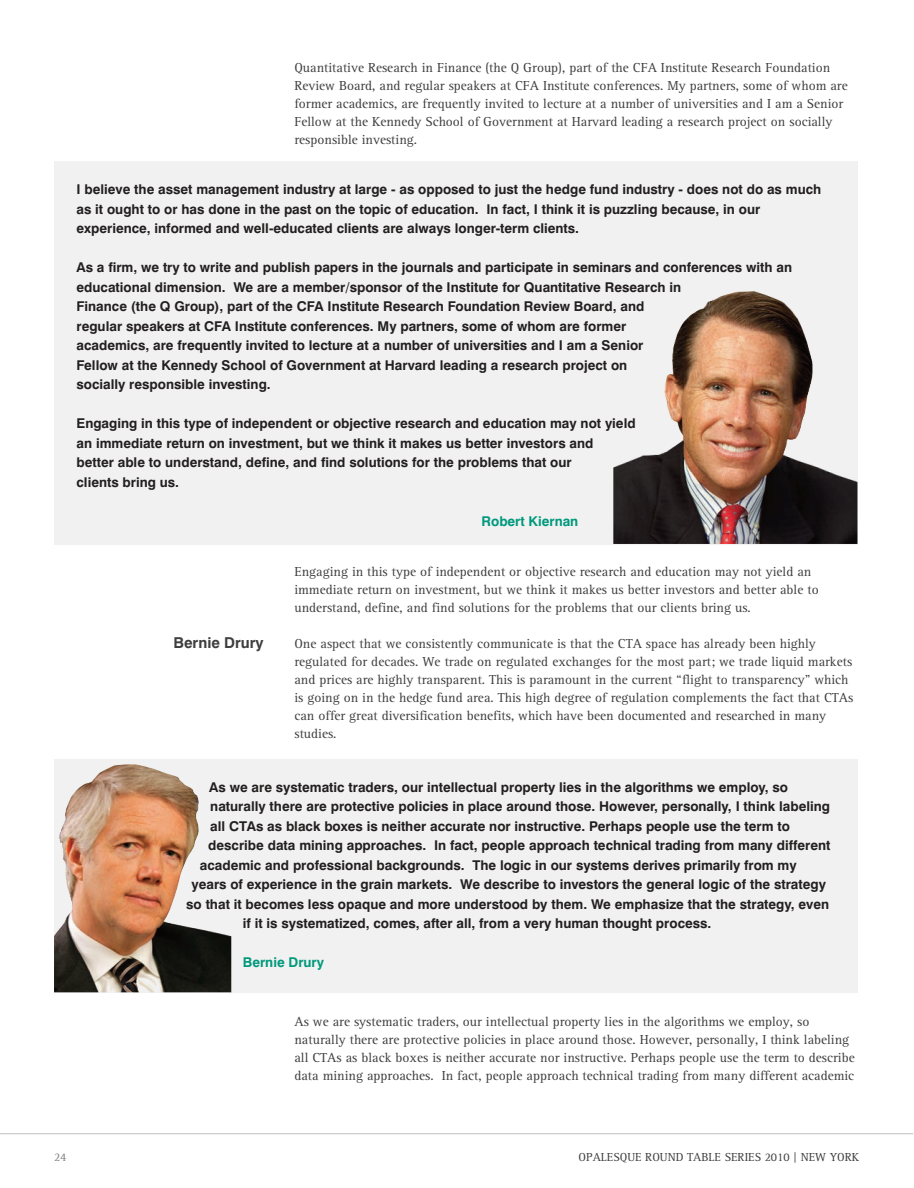
<style>
.page{position:relative;width:914px;height:1188px;background:#fff}
.page>*{position:absolute;margin:0;border:0;box-sizing:border-box;transform-origin:0 0}
.t1{font:700 15px "Swiss 721 BT";color:#3e3e3f}
.t2{font:700 13.5px/19.5px "Swiss 721 BT";color:#231f20}
.t3{font:13.5px/18px "Rotis Serif";color:#3e3e3f}
.t4{font:700 13.5px "Swiss 721 BT";color:#00997d}
.t5{font:12px "Rotis Serif";color:#3e3e3f}
.t6{font:12px "Rotis Serif";color:#807f7d}
</style>
<div class="page">
<hr style="left:0;top:1134px;width:913px;height:1px;background:#c0bfbe">
<div style="left:54px;top:161px;width:803px;height:383px;background:#f0f1f0"></div>
<img style="left:613px;top:291px;width:244px;height:253px">
<div style="left:54px;top:759px;width:803px;height:234px;background:#f0f1f0"></div>
<img style="left:54px;top:764px;width:177px;height:228px">
<p class="t3" style="left:294px;top:59px;width:555px">Quantitative Research in Finance (the Q Group), part of the CFA Institute Research Foundation Review Board, and regular speakers at CFA Institute conferences. My partners, some of whom are former academics, are frequently invited to lecture at a number of universities and I am a Senior Fellow at the Kennedy School of Government at Harvard leading a research project on socially responsible investing.</p>
<p class="t2" style="left:76px;top:180px;width:746px">I believe the asset management industry at large - as opposed to just the hedge fund industry - does not do as much as it ought to or has done in the past on the topic of education. In fact, I think it is puzzling because, in our experience, informed and well-educated clients are always longer-term clients.</p>
<p class="t2" style="left:76px;top:258px;width:717px">As a firm, we try to write and publish papers in the journals and participate in seminars and conferences with an educational dimension. We are a member/sponsor of the Institute for Quantitative Research in<br>Finance (the Q Group), part of the CFA Institute Research Foundation Review Board, and<br>regular speakers at CFA Institute conferences. My partners, some of whom are former<br>academics, are frequently invited to lecture at a number of universities and I am a Senior<br>Fellow at the Kennedy School of Government at Harvard leading a research project on<br>socially responsible investing.</p>
<p class="t2" style="left:76px;top:414px;width:561px">Engaging in this type of independent or objective research and education may not yield an immediate return on investment, but we think it makes us better investors and<br>better able to understand, define, and find solutions for the problems that our<br>clients bring us.</p>
<p class="t4" style="left:481px;top:513px;width:98px">Robert Kiernan</p>
<p class="t1" style="left:173px;top:634px;width:92px">Bernie Drury</p>
<p class="t3" style="left:294px;top:563px;width:526px">Engaging in this type of independent or objective research and education may not yield an immediate return on investment, but we think it makes us better investors and better able to understand, define, and find solutions for the problems that our clients bring us.</p>
<p class="t3" style="left:294px;top:635px;width:560px">One aspect that we consistently communicate is that the CTA space has already been highly regulated for decades. We trade on regulated exchanges for the most part; we trade liquid markets and prices are highly transparent. This is paramount in the current “flight to transparency” which is going on in the hedge fund area. This high degree of regulation complements the fact that CTAs can offer great diversification benefits, which have been documented and researched in many studies.</p>
<p class="t2" style="left:209px;top:777px;width:580px">As we are systematic traders, our intellectual property lies in the algorithms we employ, so</p>
<p class="t2" style="left:210px;top:797px;width:621px">naturally there are protective policies in place around those. However, personally, I think labeling</p>
<p class="t2" style="left:210px;top:816px;width:581px">all CTAs as black boxes is neither accurate nor instructive. Perhaps people use the term to</p>
<p class="t2" style="left:208px;top:836px;width:623px">describe data mining approaches. In fact, people approach technical trading from many different</p>
<p class="t2" style="left:200px;top:855px;width:598px">academic and professional backgrounds. The logic in our systems derives primarily from my</p>
<p class="t2" style="left:191px;top:875px;width:636px">years of experience in the grain markets. We describe to investors the general logic of the strategy</p>
<p class="t2" style="left:186px;top:894px;width:644px">so that it becomes less opaque and more understood by them. We emphasize that the strategy, even</p>
<p class="t2" style="left:243px;top:914px;width:470px">if it is systematized, comes, after all, from a very human thought process.</p>
<p class="t4" style="left:243px;top:955px;width:83px">Bernie Drury</p>
<p class="t3" style="left:294px;top:1013px;width:562px">As we are systematic traders, our intellectual property lies in the algorithms we employ, so naturally there are protective policies in place around those. However, personally, I think labeling all CTAs as black boxes is neither accurate nor instructive. Perhaps people use the term to describe data mining approaches. In fact, people approach technical trading from many different academic</p>
<p class="t6" style="left:54px;top:1150px;width:14px">24</p>
<p class="t5" style="left:578px;top:1151px;width:282px">OPALESQUE ROUND TABLE SERIES 2010 | NEW YORK</p>
</div>
